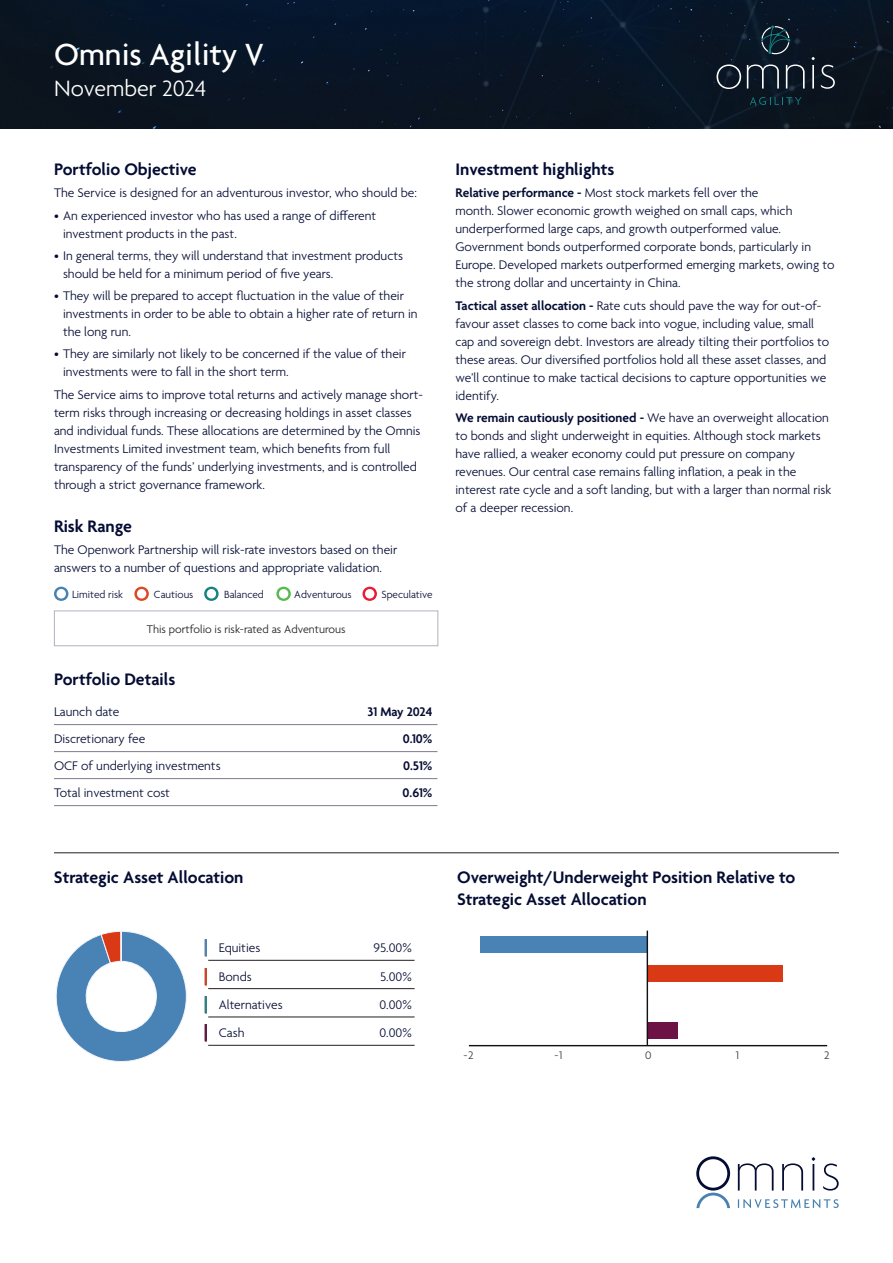
<style>
.page{position:relative;width:893px;height:1263px;background:#fff}
.page>*{position:absolute;margin:0;border:0;box-sizing:border-box;transform-origin:0 0}
.t1{font:500 33px "Agenda";color:#fff}
.t2{font:300 24px "Agenda";color:#fff}
.t3{font:600 18px/21.6px "Agenda";color:#050c33}
.t4{font:300 13.5px/18px "Agenda";color:#050c33}
.t5{font:600 13.5px "Agenda";letter-spacing:-.005em;color:#050c33}
.t6{font:300 12px "Agenda";color:#231f20}
.t7{font:300 11.85px "Agenda";color:#333}
.t8{font:300 11.25px "Agenda";color:#050c33}
.s1{font-weight:600}
.s2{font-size:18px;color:#5582b0}
.s3{font-size:18px;color:#ca4729}
.s4{font-size:18px;color:#347f81}
.s5{font-size:18px;color:#631c44}
</style>
<div class="page">
<hr style="left:54px;top:724px;width:383px;height:1px;background:#7e7b8f">
<hr style="left:54px;top:751px;width:383px;height:1px;background:#7e7b8f">
<hr style="left:54px;top:778px;width:383px;height:1px;background:#7e7b8f">
<hr style="left:54px;top:805px;width:383px;height:1px;background:#7e7b8f">
<div style="left:54px;top:610px;width:384px;height:36px;border:1px solid #b3b2be"></div>
<svg style="left:54px;top:587px;width:14px;height:14px"></svg>
<svg style="left:134px;top:587px;width:15px;height:14px"></svg>
<svg style="left:204px;top:587px;width:15px;height:14px"></svg>
<svg style="left:276px;top:587px;width:15px;height:14px"></svg>
<svg style="left:362px;top:587px;width:15px;height:14px"></svg>
<hr style="left:54px;top:852px;width:785px;height:1px;background:#231f20">
<hr style="left:208px;top:960px;width:207px;height:1px;background:#231f20">
<hr style="left:208px;top:988px;width:207px;height:1px;background:#231f20">
<hr style="left:208px;top:1017px;width:207px;height:1px;background:#231f20">
<hr style="left:208px;top:1045px;width:207px;height:1px;background:#231f20">
<svg style="left:56px;top:931px;width:131px;height:131px"></svg>
<hr style="left:469px;top:1045px;width:358px;height:1px;background:#111">
<div style="left:481px;top:936px;width:166px;height:17px;background:#4982b4"></div>
<div style="left:647px;top:965px;width:135px;height:16px;background:#da3915"></div>
<div style="left:647px;top:1022px;width:30px;height:17px;background:#6c1245"></div>
<hr style="left:647px;top:930px;width:1px;height:115px;background:#111">
<img style="left:0;top:0;width:893px;height:128px">
<svg style="left:716px;top:65px;width:25px;height:24px"></svg>
<svg style="left:747px;top:65px;width:32px;height:24px"></svg>
<svg style="left:786px;top:65px;width:19px;height:24px"></svg>
<hr style="left:812px;top:65px;width:2px;height:24px;background:#fff">
<svg style="left:821px;top:65px;width:14px;height:24px"></svg>
<svg style="left:750px;top:97px;width:51px;height:8px"></svg>
<svg style="left:761px;top:26px;width:29px;height:28px"></svg>
<svg style="left:738px;top:1163px;width:36px;height:27px"></svg>
<svg style="left:782px;top:1163px;width:21px;height:27px"></svg>
<svg style="left:812px;top:1157px;width:3px;height:33px"></svg>
<svg style="left:823px;top:1163px;width:16px;height:27px"></svg>
<svg style="left:738px;top:1199px;width:101px;height:9px"></svg>
<svg style="left:696px;top:1156px;width:34px;height:52px"></svg>
<h1 class="t1" style="left:54px;top:34px;width:211px">Omnis Agility V</h1>
<h2 class="t2" style="left:54px;top:75px;width:154px">November 2024</h2>
<h3 class="t3" style="left:54px;top:158px;width:144px">Portfolio Objective</h3>
<p class="t4" style="left:54px;top:185px;width:364px">The Service is designed for an adventurous investor, who should be:</p>
<p class="t4" style="left:63px;top:207px;width:315px;text-indent:-9px">• An experienced investor who has used a range of different investment products in the past.</p>
<p class="t4" style="left:63px;top:247px;width:342px;text-indent:-9px">• In general terms, they will understand that investment products should be held for a minimum period of five years.</p>
<p class="t4" style="left:63px;top:288px;width:356px;text-indent:-9px">• They will be prepared to accept fluctuation in the value of their investments in order to be able to obtain a higher rate of return in the long run.</p>
<p class="t4" style="left:63px;top:346px;width:344px;text-indent:-9px">• They are similarly not likely to be concerned if the value of their investments were to fall in the short term.</p>
<p class="t4" style="left:54px;top:386px;width:370px">The Service aims to improve total returns and actively manage short&shy;term risks through increasing or decreasing holdings in asset classes and individual funds. These allocations are determined by the Omnis Investments Limited investment team, which benefits from full transparency of the funds’ underlying investments, and is controlled through a strict governance framework.</p>
<h3 class="t3" style="left:54px;top:514px;width:79px">Risk Range</h3>
<p class="t4" style="left:54px;top:541px;width:345px">The Openwork Partnership will risk-rate investors based on their answers to a number of questions and appropriate validation.</p>
<p class="t8" style="left:72px;top:589px;width:52px">Limited risk</p>
<p class="t8" style="left:154px;top:589px;width:41px">Cautious</p>
<p class="t8" style="left:224px;top:589px;width:41px">Balanced</p>
<p class="t8" style="left:294px;top:589px;width:59px">Adventurous</p>
<p class="t8" style="left:381px;top:589px;width:53px">Speculative</p>
<p class="t6" style="left:147px;top:622px;width:200px">This portfolio is risk-rated as Adventurous</p>
<h3 class="t3" style="left:54px;top:668px;width:123px">Portfolio Details</h3>
<p class="t4" style="left:54px;top:704px;width:67px">Launch date</p>
<p class="t5" style="left:367px;top:704px;width:67px">31 May 2024</p>
<p class="t4" style="left:54px;top:731px;width:93px">Discretionary fee</p>
<p class="t5" style="left:403px;top:731px;width:31px">0.10%</p>
<p class="t4" style="left:54px;top:758px;width:168px">OCF of underlying investments</p>
<p class="t5" style="left:403px;top:758px;width:31px">0.51%</p>
<p class="t4" style="left:54px;top:785px;width:118px">Total investment cost</p>
<p class="t5" style="left:402px;top:785px;width:31px">0.61%</p>
<h3 class="t3" style="left:455px;top:158px;width:160px">Investment highlights</h3>
<p class="t4" style="left:455px;top:185px;width:380px"><span class="s1">Relative performance -</span> Most stock markets fell over the<br>month. Slower economic growth weighed on small caps, which underperformed large caps, and growth outperformed value.<br>Government bonds outperformed corporate bonds, particularly in Europe. Developed markets outperformed emerging markets, owing to the strong dollar and uncertainty in China.</p>
<p class="t4" style="left:455px;top:297px;width:375px"><span class="s1">Tactical asset allocation -</span> Rate cuts should pave the way for out-of&shy;favour asset classes to come back into vogue, including value, small cap and sovereign debt. Investors are already tilting their portfolios to these areas. Our diversified portfolios hold all these asset classes, and we’ll continue to make tactical decisions to capture opportunities we identify.</p>
<p class="t4" style="left:455px;top:409px;width:377px"><span class="s1">We remain cautiously positioned -</span> We have an overweight allocation to bonds and slight underweight in equities. Although stock markets have rallied, a weaker economy could put pressure on company revenues. Our central case remains falling inflation, a peak in the interest rate cycle and a soft landing, but with a larger than normal risk of a deeper recession.</p>
<h3 class="t3" style="left:54px;top:866px;width:191px">Strategic Asset Allocation</h3>
<p class="t4" style="left:205px;top:940px;width:57px"><span class="s2">|</span> Equities</p>
<p class="t4" style="left:373px;top:940px;width:40px">95.00%</p>
<p class="t4" style="left:205px;top:968px;width:48px"><span class="s3">|</span> Bonds</p>
<p class="t4" style="left:380px;top:968px;width:33px">5.00%</p>
<p class="t4" style="left:205px;top:996px;width:79px"><span class="s4">|</span> Alternatives</p>
<p class="t4" style="left:379px;top:996px;width:34px">0.00%</p>
<p class="t4" style="left:205px;top:1025px;width:41px"><span class="s5">|</span> Cash</p>
<p class="t4" style="left:379px;top:1025px;width:34px">0.00%</p>
<h3 class="t3" style="left:457px;top:866px;width:340px">Overweight/Underweight Position Relative to<br>Strategic Asset Allocation</h3>
<p class="t7" style="left:464px;top:1048px;width:12px">-2</p>
<p class="t7" style="left:554px;top:1048px;width:10px">-1</p>
<p class="t7" style="left:645px;top:1048px;width:8px">0</p>
<p class="t7" style="left:736px;top:1048px;width:5px">1</p>
<p class="t7" style="left:824px;top:1048px;width:7px">2</p>
</div>
